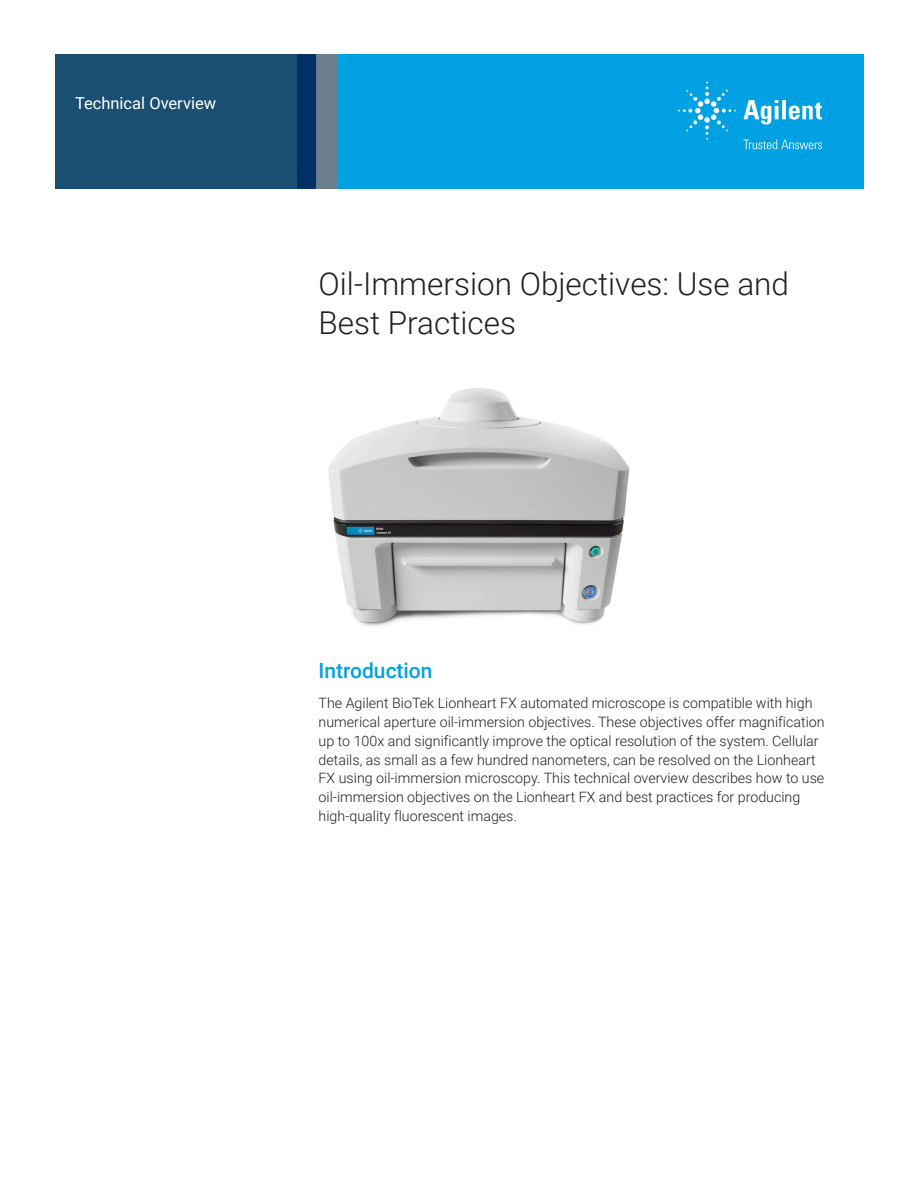
<style>
.page{position:relative;width:918px;height:1188px;background:#fff}
.page>*{position:absolute;margin:0;border:0;box-sizing:border-box;transform-origin:0 0}
.t1{font:300 31.5px/39px "Roboto";color:#231f20}
.Header_1{font:500 21px "Roboto";color:#00a1e3}
.Doctype{font:16.5px "Roboto";color:#fff}
.Text{font:300 14.25px/18.8px "Roboto";color:#231f20}
</style>
<div class="page">
<div style="left:297px;top:54px;width:567px;height:135px;background:#00a1e3"></div>
<svg style="left:55px;top:54px;width:261px;height:135px;background:#184b71"></svg>
<div style="left:316px;top:54px;width:22px;height:135px;background:#6b808c"></div>
<img style="left:328px;top:388px;width:302px;height:238px">
<svg style="left:743px;top:100px;width:79px;height:25px"></svg>
<svg style="left:678px;top:82px;width:58px;height:58px"></svg>
<svg style="left:744px;top:140px;width:78px;height:9px"></svg>
<p class="Doctype" style="left:75px;top:91px;width:143px">Technical Overview</p>
<p class="t1" style="left:319px;top:263px;width:472px">Oil-Immersion Objectives: Use and<br>Best Practices</p>
<p class="Header_1" style="left:319px;top:656px;width:116px">Introduction</p>
<p class="Text" style="left:319px;top:693px;width:508px">The Agilent BioTek Lionheart FX automated microscope is compatible with high numerical aperture oil-immersion objectives. These objectives offer magnification up to 100x and significantly improve the optical resolution of the system. Cellular details, as small as a few hundred nanometers, can be resolved on the Lionheart FX using oil-immersion microscopy. This technical overview describes how to use oil-immersion objectives on the Lionheart FX and best practices for producing high‑quality fluorescent images.</p>
</div>
